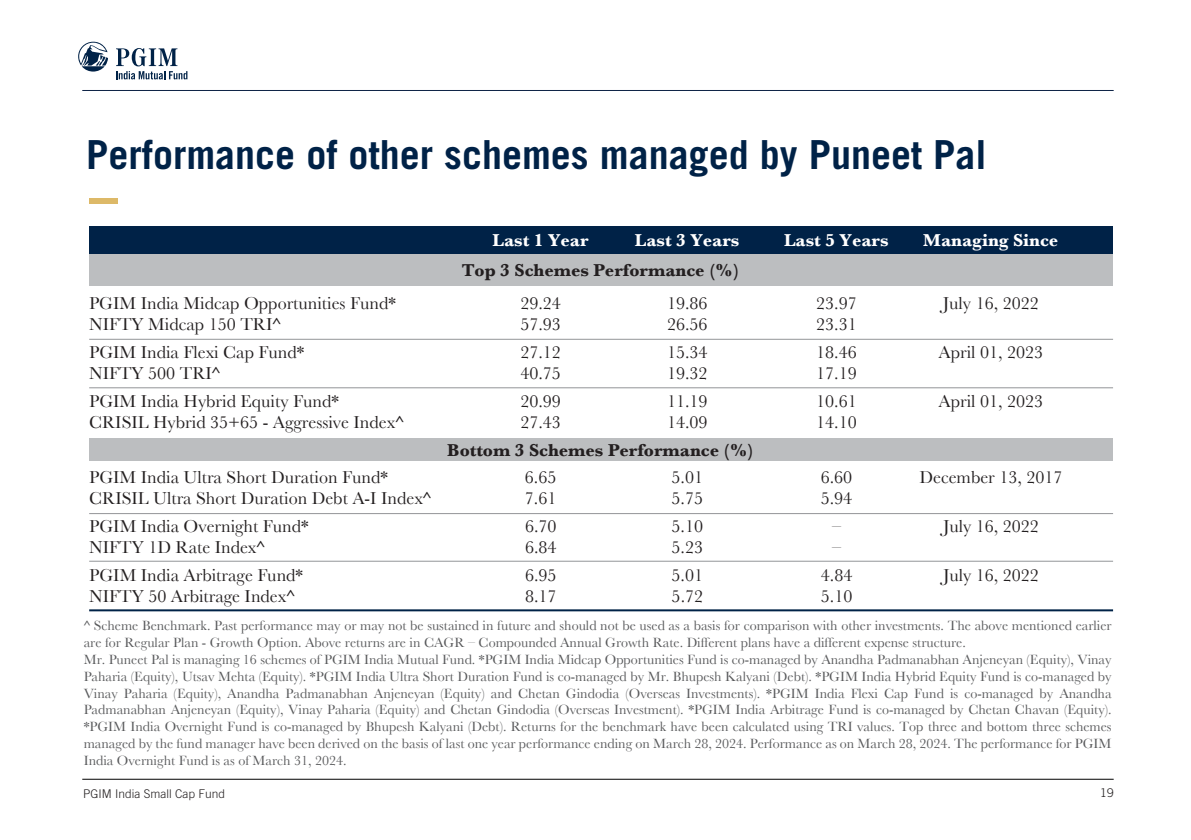
<style>
.page{position:relative;width:1191px;height:840px;background:#fff}
.page>*{position:absolute;margin:0;border:0;box-sizing:border-box;transform-origin:0 0}
.t1{font:700 40px "Trade Gothic LT";color:#002247}
.t2{font:18px "Baskerville";color:#231f20}
.t3{font:700 18px "Baskerville";color:#231f20}
.t4{font:700 18px "Baskerville";color:#fff}
.t5{font:14px/16.8px "Baskerville";color:#58595b}
.t6{font:300 12px "Trade Gothic LT";color:#231f20}
</style>
<div class="page">
<hr style="left:82px;top:778px;width:1031px;height:1px;background:#000">
<hr style="left:82px;top:90px;width:1031px;height:1px;background:#0e2345">
<svg style="left:78px;top:42px;width:30px;height:30px"></svg>
<svg style="left:116px;top:48px;width:71px;height:31px"></svg>
<div style="left:89px;top:198px;width:29px;height:5px;background:#ddb968"></div>
<div style="left:89px;top:226px;width:1024px;height:28px;background:#002247"></div>
<div style="left:89px;top:254px;width:1024px;height:32px;background:#bcbec0"></div>
<div style="left:89px;top:438px;width:1024px;height:23px;background:#bcbec0"></div>
<hr style="left:89px;top:338px;width:1024px;height:1px;background:#939598">
<hr style="left:89px;top:387px;width:1024px;height:1px;background:#939598">
<hr style="left:89px;top:513px;width:1024px;height:1px;background:#939598">
<hr style="left:89px;top:560px;width:1024px;height:1px;background:#939598">
<hr style="left:89px;top:609px;width:1024px;height:2px;background:#002247">
<h1 class="t1" style="left:86px;top:130px;width:902px">Performance of other schemes managed by Puneet Pal</h1>
<p class="t4" style="left:492px;top:229px;width:98px">Last 1 Year</p>
<p class="t4" style="left:635px;top:229px;width:106px">Last 3 Years</p>
<p class="t4" style="left:784px;top:229px;width:106px">Last 5 Years</p>
<p class="t4" style="left:923px;top:229px;width:137px">Managing Since</p>
<p class="t3" style="left:462px;top:259px;width:279px">Top 3 Schemes Performance (%)</p>
<p class="t2" style="left:89px;top:292px;width:308px">PGIM India Midcap Opportunities Fund*</p>
<p class="t2" style="left:520px;top:292px;width:42px">29.24</p>
<p class="t2" style="left:667px;top:292px;width:42px">19.86</p>
<p class="t2" style="left:816px;top:292px;width:42px">23.97</p>
<p class="t2" style="left:943px;top:292px;width:97px">July 16, 2022</p>
<p class="t2" style="left:89px;top:314px;width:193px">NIFTY Midcap 150 TRI^</p>
<p class="t2" style="left:520px;top:314px;width:42px">57.93</p>
<p class="t2" style="left:667px;top:314px;width:42px">26.56</p>
<p class="t2" style="left:816px;top:314px;width:42px">23.31</p>
<p class="t2" style="left:89px;top:341px;width:217px">PGIM India Flexi Cap Fund*</p>
<p class="t2" style="left:520px;top:341px;width:42px">27.12</p>
<p class="t2" style="left:667px;top:341px;width:42px">15.34</p>
<p class="t2" style="left:816px;top:341px;width:42px">18.46</p>
<p class="t2" style="left:938px;top:341px;width:106px">April 01, 2023</p>
<p class="t2" style="left:89px;top:362px;width:133px">NIFTY 500 TRI^</p>
<p class="t2" style="left:520px;top:362px;width:42px">40.75</p>
<p class="t2" style="left:667px;top:362px;width:42px">19.32</p>
<p class="t2" style="left:816px;top:362px;width:42px">17.19</p>
<p class="t2" style="left:89px;top:390px;width:251px">PGIM India Hybrid Equity Fund*</p>
<p class="t2" style="left:520px;top:390px;width:42px">20.99</p>
<p class="t2" style="left:667px;top:390px;width:42px">11.19</p>
<p class="t2" style="left:816px;top:390px;width:42px">10.61</p>
<p class="t2" style="left:938px;top:390px;width:106px">April 01, 2023</p>
<p class="t2" style="left:89px;top:411px;width:316px">CRISIL Hybrid 35+65 - Aggressive Index^</p>
<p class="t2" style="left:520px;top:411px;width:42px">27.43</p>
<p class="t2" style="left:667px;top:411px;width:42px">14.09</p>
<p class="t2" style="left:816px;top:411px;width:42px">14.10</p>
<p class="t3" style="left:447px;top:439px;width:308px">Bottom 3 Schemes Performance (%)</p>
<p class="t2" style="left:89px;top:466px;width:300px">PGIM India Ultra Short Duration Fund*</p>
<p class="t2" style="left:525px;top:466px;width:33px">6.65</p>
<p class="t2" style="left:671px;top:466px;width:33px">5.01</p>
<p class="t2" style="left:821px;top:466px;width:33px">6.60</p>
<p class="t2" style="left:919px;top:466px;width:144px">December 13, 2017</p>
<p class="t2" style="left:89px;top:488px;width:343px">CRISIL Ultra Short Duration Debt A-I Index^</p>
<p class="t2" style="left:525px;top:488px;width:33px">7.61</p>
<p class="t2" style="left:671px;top:488px;width:33px">5.75</p>
<p class="t2" style="left:821px;top:488px;width:33px">5.94</p>
<p class="t2" style="left:89px;top:515px;width:221px">PGIM India Overnight Fund*</p>
<p class="t2" style="left:525px;top:515px;width:33px">6.70</p>
<p class="t2" style="left:671px;top:515px;width:33px">5.10</p>
<p class="t2" style="left:943px;top:515px;width:97px">July 16, 2022</p>
<p class="t2" style="left:89px;top:536px;width:177px">NIFTY 1D Rate Index^</p>
<p class="t2" style="left:525px;top:536px;width:33px">6.84</p>
<p class="t2" style="left:671px;top:536px;width:33px">5.23</p>
<p class="t2" style="left:832px;top:536px;width:10px">–</p>
<p class="t2" style="left:89px;top:564px;width:215px">PGIM India Arbitrage Fund*</p>
<p class="t2" style="left:525px;top:564px;width:33px">6.95</p>
<p class="t2" style="left:671px;top:564px;width:33px">5.01</p>
<p class="t2" style="left:821px;top:564px;width:33px">4.84</p>
<p class="t2" style="left:943px;top:564px;width:97px">July 16, 2022</p>
<p class="t2" style="left:89px;top:585px;width:207px">NIFTY 50 Arbitrage Index^</p>
<p class="t2" style="left:525px;top:585px;width:33px">8.17</p>
<p class="t2" style="left:671px;top:585px;width:33px">5.72</p>
<p class="t2" style="left:821px;top:585px;width:33px">5.10</p>
<p class="t5" style="left:84px;top:617px;width:1029px">^ Scheme Benchmark. Past performance may or may not be sustained in future and should not be used as a basis for comparison with other investments. The above mentioned earlier are for Regular Plan - Growth Option. Above returns are in CAGR – Compounded Annual Growth Rate. Different plans have a different expense structure.<br>Mr. Puneet Pal is managing 16 schemes of PGIM India Mutual Fund. *PGIM India Midcap Opportunities Fund is co-managed by Anandha Padmanabhan Anjeneyan (Equity), Vinay Paharia (Equity), Utsav Mehta (Equity). *PGIM India Ultra Short Duration Fund is co-managed by Mr. Bhupesh Kalyani (Debt). *PGIM India Hybrid Equity Fund is co-managed by Vinay Paharia (Equity), Anandha Padmanabhan Anjeneyan (Equity) and Chetan Gindodia (Overseas Investments). *PGIM India Flexi Cap Fund is co-managed by Anandha Padmanabhan Anjeneyan (Equity), Vinay Paharia (Equity) and Chetan Gindodia (Overseas Investment). *PGIM India Arbitrage Fund is co-managed by Chetan Chavan (Equity). *PGIM India Overnight Fund is co-managed by Bhupesh Kalyani (Debt). Returns for the benchmark have been calculated using TRI values. Top three and bottom three schemes managed by the fund manager have been derived on the basis of last one year performance ending on March 28, 2024. Performance as on March 28, 2024. The performance for PGIM India Overnight Fund is as of March 31, 2024.</p>
<p class="t6" style="left:83px;top:786px;width:144px">PGIM India Small Cap Fund</p>
<p class="t6" style="left:1100px;top:784px;width:15px">19</p>
</div>
